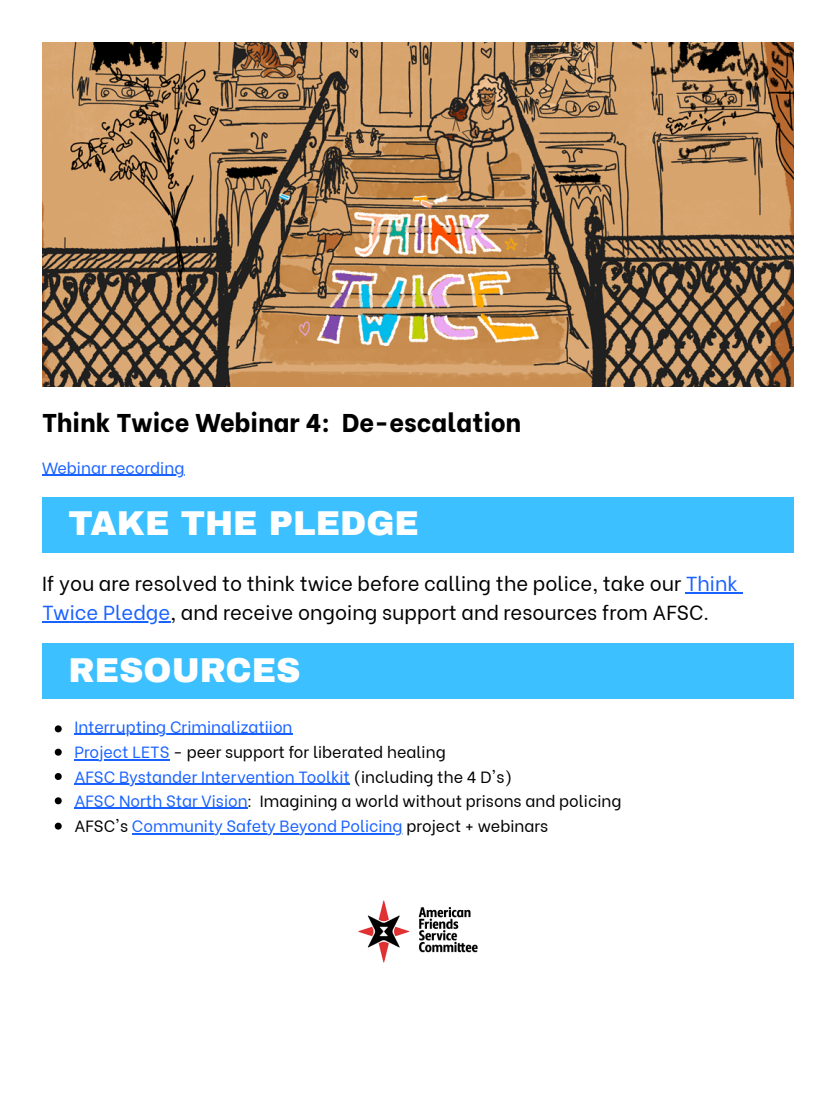
<style>
.page{position:relative;width:836px;height:1103px;background:#fff}
.page>*{position:absolute;margin:0;border:0;box-sizing:border-box;transform-origin:0 0}
.t1{font:900 33.75px "Archivo";color:#fff}
.t2{font:800 25.65px "Be Vietnam";color:#000}
.t3{font:20.25px/29.4px "Be Vietnam";color:#000}
.t4{font:16.2px "Be Vietnam";color:#1a62ff}
.t5{font:16.2px "Be Vietnam";color:#000}
.s1{color:#1a62ff}
.s2{color:#000}
</style>
<div class="page">
<hr style="left:42px;top:474px;width:142px;height:1px;background:#1a62ff">
<hr style="left:685px;top:592px;width:53px;height:1px;background:#1a62ff">
<hr style="left:42px;top:621px;width:128px;height:1px;background:#1a62ff">
<img style="left:42px;top:42px;width:751px;height:344px">
<div style="left:42px;top:497px;width:751px;height:55px;background:#3cc0ff"></div>
<div style="left:42px;top:644px;width:751px;height:55px;background:#3cc0ff"></div>
<hr style="left:74px;top:734px;width:218px;height:1px;background:#1a62ff">
<svg style="left:55px;top:725px;width:7px;height:7px"></svg>
<hr style="left:74px;top:759px;width:95px;height:1px;background:#1a62ff">
<svg style="left:55px;top:748px;width:7px;height:7px"></svg>
<hr style="left:74px;top:783px;width:276px;height:1px;background:#1a62ff">
<svg style="left:55px;top:773px;width:7px;height:7px"></svg>
<hr style="left:74px;top:808px;width:174px;height:1px;background:#1a62ff">
<svg style="left:55px;top:797px;width:7px;height:7px"></svg>
<hr style="left:132px;top:833px;width:270px;height:1px;background:#1a62ff">
<svg style="left:55px;top:822px;width:7px;height:7px"></svg>
<img style="left:358px;top:900px;width:120px;height:63px">
<p class="t2" style="left:42px;top:401px;width:481px">Think Twice Webinar 4: De-escalation</p>
<p class="t4" style="left:42px;top:454px;width:144px">Webinar recording</p>
<p class="t1" style="left:69px;top:506px;width:352px">TAKE THE PLEDGE</p>
<p class="t3" style="left:42px;top:567px;width:697px">If you are resolved to think twice before calling the police, take our <span class="s1">Think<br>Twice Pledge</span>, and receive ongoing support and resources from AFSC.</p>
<p class="t1" style="left:69px;top:652px;width:233px">RESOURCES</p>
<p class="t4" style="left:74px;top:713px;width:220px">Interrupting Criminalizatiion</p>
<p class="t5" style="left:74px;top:739px;width:373px"><span class="s1">Project LETS</span> - peer support for liberated healing</p>
<p class="t4" style="left:74px;top:763px;width:439px">AFSC Bystander Intervention Toolkit <span class="s2">(including the 4 D's)</span></p>
<p class="t5" style="left:74px;top:787px;width:548px"><span class="s1">AFSC North Star Vision</span>: Imagining a world without prisons and policing</p>
<p class="t4" style="left:74px;top:813px;width:475px"><span class="s2">AFSC's</span> Community Safety Beyond Policing <span class="s2">project + webinars</span></p>
</div>
